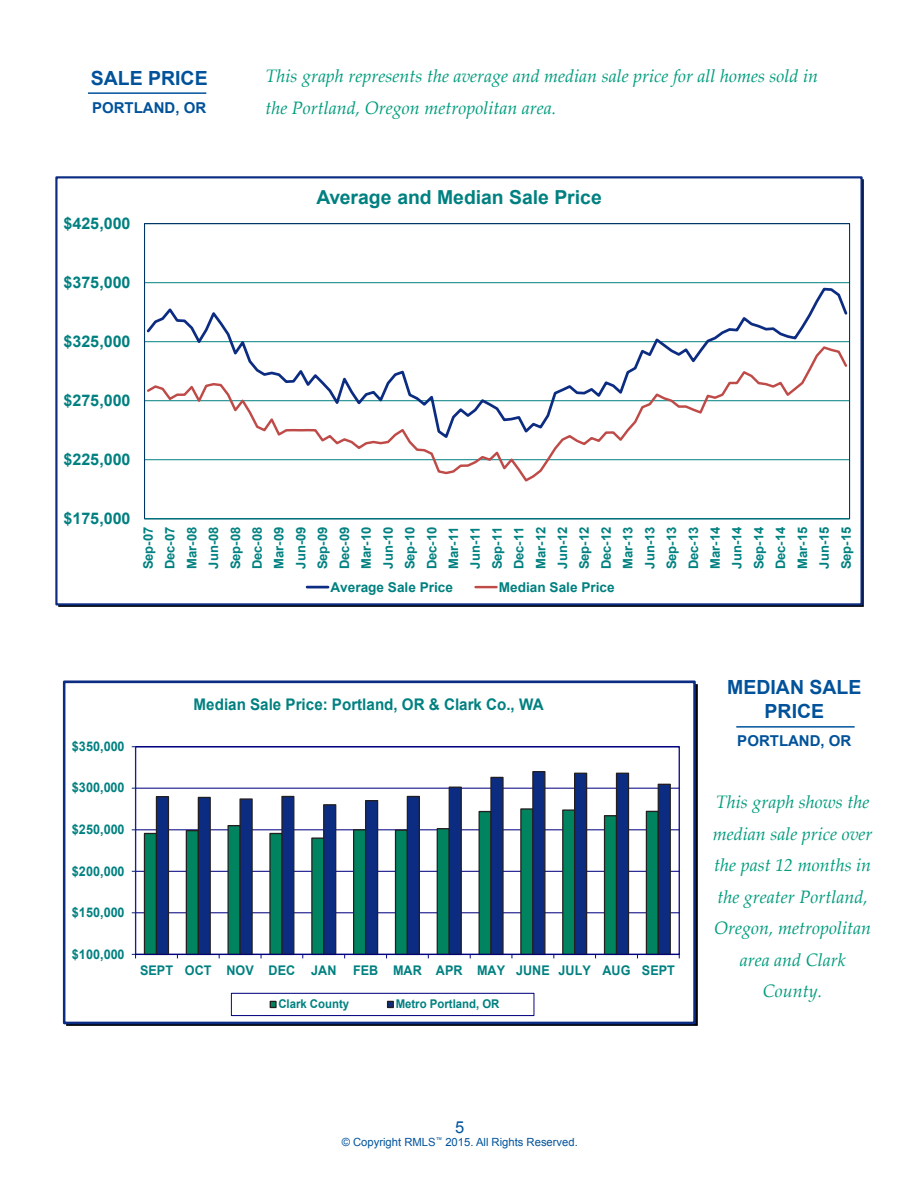
<style>
.page{position:relative;width:918px;height:1188px;background:#fff}
.page>*{position:absolute;margin:0;border:0;box-sizing:border-box;transform-origin:0 0}
.t1{font:700 19.5px/23.4px "Arial";color:#01529a;text-align:center}
.t2{font:700 19.35px "Arial";color:#008080}
.RMLS_Graph_Text{font:italic 18px/31.5px "Palatino Linotype";color:#009c7d}
.t3{font:16.5px "Arial";color:#01539c}
.t4{font:700 16.05px "Arial";color:#008080}
.t5{font:700 16.05px "Arial";color:#008080;scale:.95 1}
.Location{font:700 15px "Arial";color:#01529a}
.t6{font:700 13.5px "Arial";color:#008080}
.t7{font:700 13.35px "Arial";color:#008080;scale:.95 1}
.t8{font:700 13.05px/21.8px "Arial";color:#008080;text-align:justify}
.t9{font:700 12px "Arial";color:#008080;scale:.95 1}
.t10{font:11.25px "Arial";color:#01539c}
</style>
<div class="page">
<hr style="left:88px;top:92px;width:118px;height:2px;background:#01539c">
<hr style="left:145px;top:282px;width:705px;height:1px;background:#008080">
<hr style="left:145px;top:518px;width:705px;height:1px;background:#008080">
<svg style="left:144px;top:286px;width:705px;height:155px"></svg>
<svg style="left:145px;top:345px;width:704px;height:139px"></svg>
<hr style="left:307px;top:586px;width:21px;height:2px;background:#0c2c82">
<hr style="left:476px;top:586px;width:21px;height:2px;background:#be4b48">
<div style="left:55px;top:176px;width:808px;height:429px;border:2px solid #0c2c82"></div>
<hr style="left:136px;top:913px;width:543px;height:1px;background:#000080">
<hr style="left:136px;top:871px;width:543px;height:1px;background:#000080">
<hr style="left:136px;top:830px;width:543px;height:1px;background:#000080">
<hr style="left:136px;top:788px;width:543px;height:1px;background:#000080">
<svg style="left:143px;top:829px;width:12px;height:127px;background:#1c8268"></svg>
<svg style="left:155px;top:771px;width:517px;height:185px"></svg>
<hr style="left:135px;top:747px;width:1px;height:207px;background:#0c2c82">
<hr style="left:136px;top:954px;width:543px;height:1px;background:#000080">
<div style="left:231px;top:993px;width:303px;height:23px;border:1px solid #000080"></div>
<div style="left:270px;top:1001px;width:7px;height:7px;border:1px solid #231f20"></div>
<div style="left:387px;top:1001px;width:7px;height:7px;border:1px solid #231f20"></div>
<div style="left:63px;top:681px;width:633px;height:343px;border:3px solid #0c2c82"></div>
<hr style="left:736px;top:726px;width:119px;height:2px;background:#01539c">
<p class="t1" style="left:91px;top:67px;width:119px">SALE PRICE</p>
<p class="Location" style="left:92px;top:98px;width:116px">PORTLAND, OR</p>
<p class="t4" style="left:64px;top:212px;width:68px">$425,000</p>
<p class="t4" style="left:64px;top:271px;width:68px">$375,000</p>
<p class="t4" style="left:64px;top:330px;width:68px">$325,000</p>
<p class="t4" style="left:64px;top:389px;width:68px">$275,000</p>
<p class="t4" style="left:64px;top:448px;width:68px">$225,000</p>
<p class="RMLS_Graph_Text" style="left:266px;top:60px;width:554px">This graph represents the average and median sale price for all homes sold in the Portland, Oregon metropolitan area.</p>
<p class="t2" style="left:316px;top:184px;width:287px">Average and Median Sale Price</p>
<p class="t4" style="left:64px;top:507px;width:68px">$175,000</p>
<p class="t8" style="left:138px;top:569px;width:44px;rotate:-90deg">Sep-07<br>Dec-07<br>Mar-08<br>Jun-08<br>Sep-08<br>Dec-08<br>Mar-09<br>Jun-09<br>Sep-09<br>Dec-09<br>Mar-10<br>Jun-10<br>Sep-10<br>Dec-10<br>Mar-11<br>Jun-11<br>Sep-11<br>Dec-11<br>Mar-12<br>Jun-12<br>Sep-12<br>Dec-12<br>Mar-13<br>Jun-13<br>Sep-13<br>Dec-13<br>Mar-14<br>Jun-14<br>Sep-14<br>Dec-14<br>Mar-15<br>Jun-15<br>Sep-15</p>
<p class="t6" style="left:330px;top:578px;width:124px">Average Sale Price</p>
<p class="t6" style="left:499px;top:578px;width:118px">Median Sale Price</p>
<p class="t7" style="left:72px;top:737px;width:57px">$350,000</p>
<p class="t7" style="left:72px;top:779px;width:57px">$300,000</p>
<p class="t7" style="left:72px;top:820px;width:57px">$250,000</p>
<p class="t7" style="left:72px;top:862px;width:57px">$200,000</p>
<p class="t7" style="left:72px;top:903px;width:57px">$150,000</p>
<p class="t7" style="left:72px;top:945px;width:57px">$100,000</p>
<p class="t5" style="left:194px;top:694px;width:370px">Median Sale Price: Portland, OR &amp; Clark Co., WA</p>
<p class="t7" style="left:140px;top:961px;width:565px">SEPT OCT NOV DEC JAN FEB MAR APR MAY JUNE JULY AUG SEPT</p>
<p class="t9" style="left:278px;top:996px;width:76px">Clark County</p>
<p class="t9" style="left:396px;top:996px;width:111px">Metro Portland, OR</p>
<p class="t1" style="left:727px;top:676px;width:136px">MEDIAN SALE<br>PRICE</p>
<p class="Location" style="left:737px;top:730px;width:116px">PORTLAND, OR</p>
<p class="RMLS_Graph_Text" style="left:713px;top:786px;width:161px;text-align:center">This graph shows the median sale price over the past 12 months in the greater Portland,<br>Oregon, metropolitan area and Clark<br>County.</p>
<p class="t3" style="left:455px;top:1116px;width:11px">5</p>
<p class="t10" style="left:342px;top:1135px;width:238px">© Copyright RMLS<sup>™</sup> 2015. All Rights Reserved.</p>
</div>
